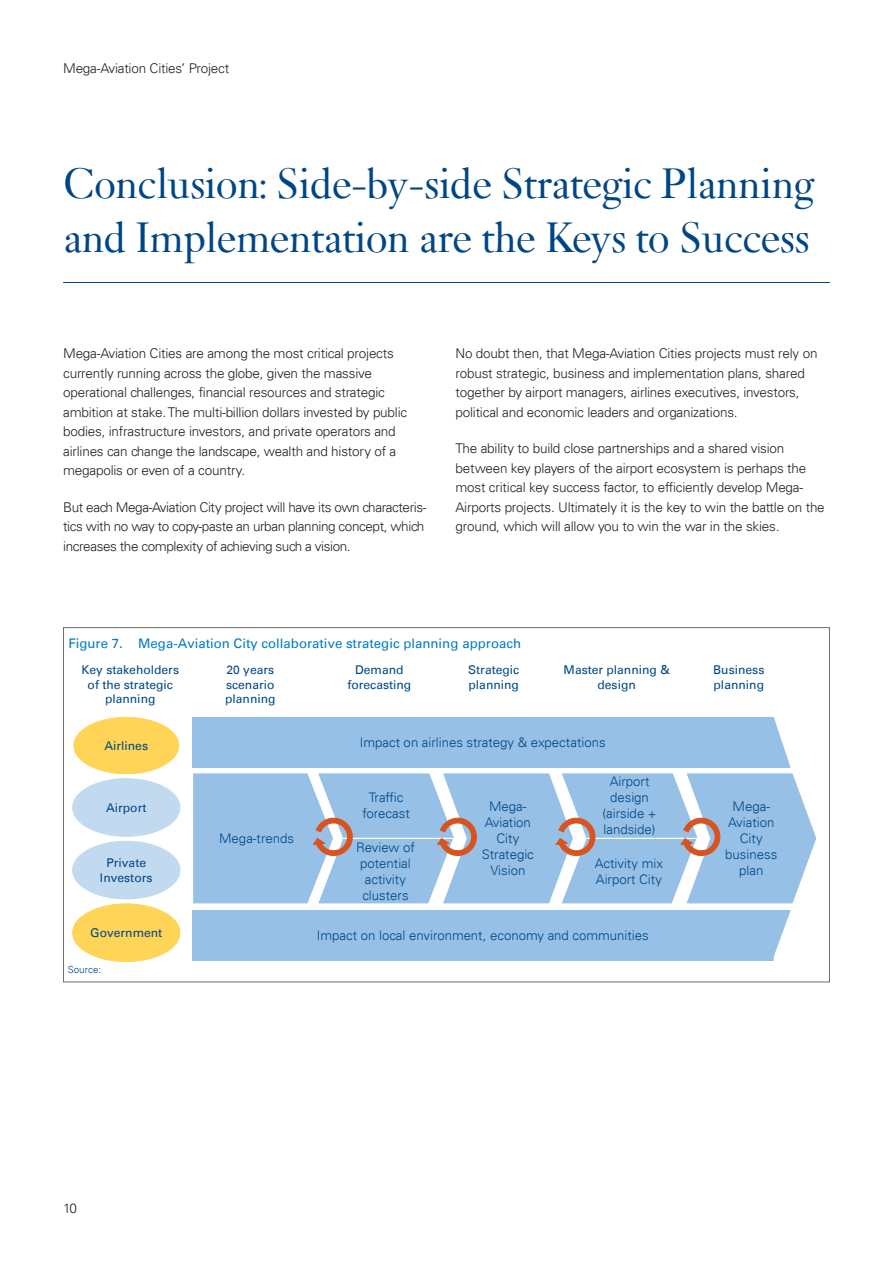
<style>
.page{position:relative;width:893px;height:1263px;background:#fff}
.page>*{position:absolute;margin:0;border:0;box-sizing:border-box;transform-origin:0 0}
.ADL-Headlines{font:45px/54px "Janson";letter-spacing:-.02em;color:#004684}
.ADL_Body_Copy{font:300 13.5px/19.5px "Univers LT";letter-spacing:-.015em;color:#231f20}
.t1{font:300 13.2px/15.9px "Univers 45";color:#004785;text-align:center}
.t2{font:13.2px "Univers 55";color:#007bc3}
.t3{font:12.15px/14.5px "Univers 55";color:#004785;text-align:center}
.t4{font:300 9.9px "Univers 45";color:#004785}
</style>
<div class="page">
<hr style="left:63px;top:282px;width:767px;height:1px;background:#004684">
<div style="left:192px;top:910px;width:598px;height:51px;background:#96c0e6"></div>
<svg style="left:192px;top:717px;width:625px;height:187px;background:#a3c5e5"></svg>
<svg style="left:72px;top:717px;width:108px;height:245px"></svg>
<p class="ADL_Body_Copy" style="left:63px;top:58px;width:168px">Mega-Aviation Cities’ Project</p>
<p class="ADL-Headlines" style="left:63px;top:157px;width:753px">Conclusion: Side-by-side Strategic Planning and Implementation are the Keys to Success</p>
<p class="ADL_Body_Copy" style="left:63px;top:344px;width:346px">Mega-Aviation Cities are among the most critical projects currently running across the globe, given the massive operational challenges, financial resources and strategic ambition at stake. The multi-billion dollars invested by public bodies, infrastructure investors, and private operators and airlines can change the landscape, wealth and history of a megapolis or even of a country.</p>
<p class="ADL_Body_Copy" style="left:63px;top:497px;width:365px">But each Mega-Aviation City project will have its own characteris&shy;tics with no way to copy-paste an urban planning concept, which increases the complexity of achieving such a vision.</p>
<p class="ADL_Body_Copy" style="left:455px;top:344px;width:364px">No doubt then, that Mega-Aviation Cities projects must rely on robust strategic, business and implementation plans, shared together by airport managers, airlines executives, investors, political and economic leaders and organizations.</p>
<p class="ADL_Body_Copy" style="left:455px;top:439px;width:371px">The ability to build close partnerships and a shared vision between key players of the airport ecosystem is perhaps the most critical key success factor, to efficiently develop Mega-Airports projects. Ultimately it is the key to win the battle on the ground, which will allow you to win the war in the skies.</p>
<p class="t2" style="left:68px;top:635px;width:454px">Figure 7. Mega-Aviation City collaborative strategic planning approach</p>
<p class="t3" style="left:81px;top:663px;width:99px">Key stakeholders of the strategic planning</p>
<p class="t3" style="left:104px;top:738px;width:45px">Airlines</p>
<p class="t3" style="left:106px;top:800px;width:42px">Airport</p>
<p class="t3" style="left:100px;top:855px;width:54px">Private<br>Investors</p>
<p class="t3" style="left:90px;top:925px;width:74px">Government</p>
<p class="t4" style="left:68px;top:963px;width:35px">Source:</p>
<p class="t3" style="left:564px;top:663px;width:108px">Master planning &amp; design</p>
<p class="t3" style="left:225px;top:663px;width:52px;text-align:justify">20 years scenario planning</p>
<p class="t3" style="left:347px;top:663px;width:65px">Demand forecasting</p>
<p class="t3" style="left:468px;top:663px;width:53px;text-align:left">Strategic planning</p>
<p class="t3" style="left:713px;top:663px;width:53px;text-align:left">Business planning</p>
<p class="t1" style="left:360px;top:734px;width:247px">Impact on airlines strategy &amp; expectations</p>
<p class="t1" style="left:219px;top:830px;width:76px">Mega-trends</p>
<p class="t1" style="left:362px;top:790px;width:49px">Traffic forecast</p>
<p class="t1" style="left:356px;top:839px;width:60px">Review of potential activity clusters</p>
<p class="t1" style="left:482px;top:799px;width:54px">Mega-<br>Aviation<br>City<br>Strategic<br>Vision</p>
<p class="t1" style="left:602px;top:774px;width:56px">Airport design (airside + landside)</p>
<p class="t1" style="left:595px;top:855px;width:70px;text-align:left">Activity mix<br>Airport City</p>
<p class="t1" style="left:317px;top:927px;width:333px">Impact on local environment, economy and communities</p>
<p class="t1" style="left:725px;top:799px;width:54px">Mega-<br>Aviation<br>City business plan</p>
<p class="ADL_Body_Copy" style="left:63px;top:1198px;width:15px">10</p>
</div>
